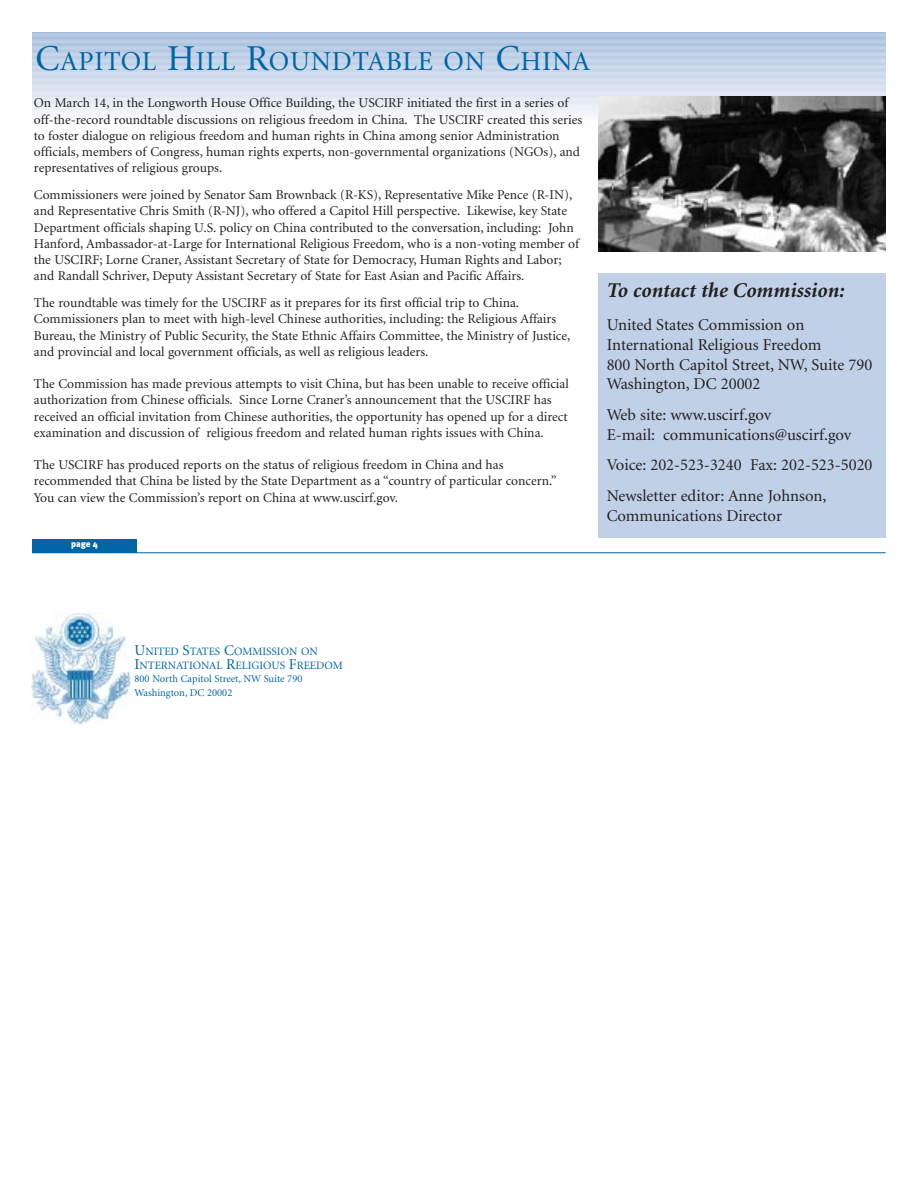
<style>
.page{position:relative;width:918px;height:1188px;background:#fff}
.page>*{position:absolute;margin:0;border:0;box-sizing:border-box;transform-origin:0 0}
.t1{font:27.45px "Minion";letter-spacing:.025em;color:#0065a4}
.t2{font:italic 700 21px "Minion";color:#231f1f}
.t3{font:16.5px/19.8px "Minion";color:#231f1f}
.t4{font:13.5px/16.2px "Minion";color:#231f1f}
.t5{font:11.25px/13.5px "Minion";color:#0065a4}
.t6{font:10.5px/13.5px "Minion";color:#0065a4}
.t7{font:900 9px "Meta";color:#fff}
.s1{font-size:36.6px}
.s2{font-size:15px}
</style>
<div class="page">
<hr style="left:32px;top:118px;width:854px;height:4px;background:#fbfcfe">
<hr style="left:32px;top:116px;width:854px;height:4px;background:#f6f8fb">
<hr style="left:32px;top:112px;width:854px;height:4px;background:#f3f6fa">
<hr style="left:32px;top:110px;width:854px;height:4px;background:#eff2f8">
<hr style="left:32px;top:107px;width:854px;height:3px;background:#edf0f7">
<hr style="left:32px;top:104px;width:854px;height:4px;background:#e9eef6">
<hr style="left:32px;top:101px;width:854px;height:3px;background:#e6ebf4">
<hr style="left:32px;top:97px;width:854px;height:4px;background:#e2e8f2">
<hr style="left:32px;top:96px;width:854px;height:4px;background:#e8ecf4">
<hr style="left:32px;top:95px;width:854px;height:4px;background:#e0e7f2">
<hr style="left:32px;top:91px;width:854px;height:4px;background:#dde5f1">
<hr style="left:32px;top:90px;width:854px;height:4px;background:#e2e9f2">
<hr style="left:32px;top:88px;width:854px;height:3px;background:#d8e0ef">
<hr style="left:32px;top:84px;width:854px;height:4px;background:#dde4f1">
<hr style="left:32px;top:82px;width:854px;height:4px;background:#d3ddee">
<hr style="left:32px;top:78px;width:854px;height:4px;background:#d0dced">
<hr style="left:32px;top:77px;width:854px;height:4px;background:#d8e2ef">
<hr style="left:32px;top:75px;width:854px;height:3px;background:#ccd8ec">
<hr style="left:32px;top:71px;width:854px;height:4px;background:#d3ddee">
<hr style="left:32px;top:69px;width:854px;height:3px;background:#c7d5e9">
<hr style="left:32px;top:65px;width:854px;height:4px;background:#cddaeb">
<hr style="left:32px;top:61px;width:854px;height:4px;background:#c0d1e7">
<hr style="left:32px;top:58px;width:854px;height:4px;background:#c9d7eb">
<hr style="left:32px;top:56px;width:854px;height:3px;background:#bbcce5">
<hr style="left:32px;top:52px;width:854px;height:4px;background:#c3d3e8">
<hr style="left:32px;top:48px;width:854px;height:4px;background:#b4c8e3">
<hr style="left:32px;top:46px;width:854px;height:4px;background:#bbcde5">
<hr style="left:32px;top:45px;width:854px;height:4px;background:#c0d1e7">
<hr style="left:32px;top:43px;width:854px;height:3px;background:#afc4e0">
<hr style="left:32px;top:39px;width:854px;height:4px;background:#bacde5">
<hr style="left:32px;top:37px;width:854px;height:3px;background:#aac1de">
<hr style="left:32px;top:33px;width:854px;height:4px;background:#b2c8e2">
<hr style="left:32px;top:32px;width:854px;height:4px;background:#b7cae4">
<hr style="left:32px;top:32px;width:854px;height:3px;background:#a4bedd">
<img style="left:31px;top:612px;width:99px;height:112px">
<img style="left:598px;top:96px;width:288px;height:156px">
<div style="left:32px;top:539px;width:105px;height:14px;background:#0065a4"></div>
<div style="left:598px;top:273px;width:288px;height:265px;background:#bfd0e7"></div>
<hr style="left:32px;top:552px;width:854px;height:1px;background:#0065a4">
<h1 class="t1" style="left:35px;top:51px;width:556px"><span class="s1">C</span>APITOL <span class="s1">H</span>ILL <span class="s1">R</span>OUNDTABLE ON <span class="s1">C</span>HINA</h1>
<p class="t4" style="left:34px;top:96px;width:550px">On March 14, in the Longworth House Office Building, the USCIRF initiated the first in a series of off-the-record roundtable discussions on religious freedom in China. The USCIRF created this series to foster dialogue on religious freedom and human rights in China among senior Administration officials, members of Congress, human rights experts, non-governmental organizations (NGOs), and representatives of religious groups.</p>
<p class="t4" style="left:34px;top:188px;width:547px">Commissioners were joined by Senator Sam Brownback (R-KS), Representative Mike Pence (R-IN), and Representative Chris Smith (R-NJ), who offered a Capitol Hill perspective. Likewise, key State Department officials shaping U.S. policy on China contributed to the conversation, including: John Hanford, Ambassador-at-Large for International Religious Freedom, who is a non-voting member of the USCIRF; Lorne Craner, Assistant Secretary of State for Democracy, Human Rights and Labor; and Randall Schriver, Deputy Assistant Secretary of State for East Asian and Pacific Affairs.</p>
<p class="t4" style="left:34px;top:296px;width:538px">The roundtable was timely for the USCIRF as it prepares for its first official trip to China.<br>Commissioners plan to meet with high-level Chinese authorities, including: the Religious Affairs Bureau, the Ministry of Public Security, the State Ethnic Affairs Committee, the Ministry of Justice, and provincial and local government officials, as well as religious leaders.</p>
<p class="t4" style="left:34px;top:377px;width:536px">The Commission has made previous attempts to visit China, but has been unable to receive official authorization from Chinese officials. Since Lorne Craner’s announcement that the USCIRF has received an official invitation from Chinese authorities, the opportunity has opened up for a direct examination and discussion of religious freedom and related human rights issues with China.</p>
<p class="t4" style="left:34px;top:458px;width:524px">The USCIRF has produced reports on the status of religious freedom in China and has recommended that China be listed by the State Department as a “country of particular concern.”<br>You can view the Commission’s report on China at www.uscirf.gov.</p>
<p class="t7" style="left:71px;top:541px;width:28px">page 4</p>
<h2 class="t2" style="left:607px;top:282px;width:239px">To contact the Commission:</h2>
<p class="t3" style="left:607px;top:316px;width:267px">United States Commission on<br>International Religious Freedom<br>800 North Capitol Street, NW, Suite 790<br>Washington, DC 20002</p>
<p class="t3" style="left:607px;top:406px;width:246px">Web site: www.uscirf.gov<br>E-mail: communications@uscirf.gov</p>
<p class="t3" style="left:607px;top:451px;width:267px;line-height:30.6px">Voice: 202-523-3240 Fax: 202-523-5020<br>Newsletter editor: Anne Johnson,</p>
<p class="t3" style="left:607px;top:507px;width:177px">Communications Director</p>
<p class="t5" style="left:135px;top:646px;width:210px"><span class="s2">U</span>NITED <span class="s2">S</span>TATES <span class="s2">C</span>OMMISSION ON<br><span class="s2">I</span>NTERNATIONAL <span class="s2">R</span>ELIGIOUS <span class="s2">F</span>REEDOM</p>
<p class="t6" style="left:135px;top:673px;width:169px">800 North Capitol Street, NW Suite 790<br>Washington, DC 20002</p>
</div>
